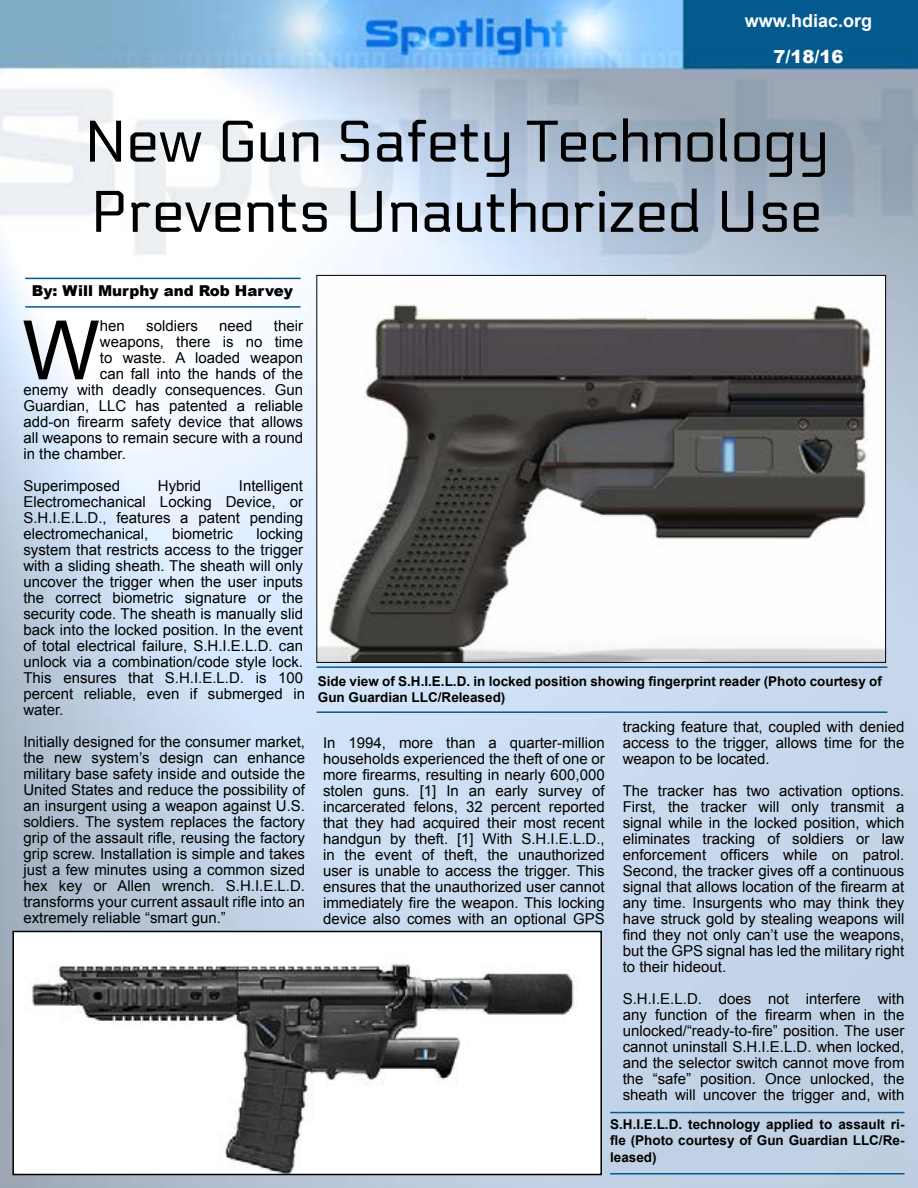
<style>
.page{position:relative;width:918px;height:1188px;background:#fff}
.page>*{position:absolute;margin:0;border:0;box-sizing:border-box;transform-origin:0 0}
.t1{font:82.05px "Arial";color:#000}
.t2{font:58.5px/70.2px "Electrolize";color:#000}
.t3{font:700 18px "Arial";color:#fff}
.t4{font:900 18px "Arial";color:#fff}
.t5{font:15px/16px "Arial";color:#000;text-align:justify}
.t6{font:900 15px "Arial";color:#000}
.t7{font:700 13.5px/16.2px "Arial";color:#000}
</style>
<div class="page">
<img style="left:0;top:0;width:918px;height:1188px">
<hr style="left:25px;top:278px;width:276px;height:1px;background:#045a8d">
<hr style="left:25px;top:306px;width:276px;height:2px;background:#045a8d">
<img style="left:319px;top:277px;width:565px;height:384px">
<hr style="left:317px;top:666px;width:570px;height:2px;background:#045a8d">
<hr style="left:317px;top:711px;width:570px;height:2px;background:#045a8d">
<hr style="left:610px;top:1173px;width:294px;height:1px;background:#045a8d">
<hr style="left:610px;top:1112px;width:294px;height:1px;background:#045a8d">
<img style="left:15px;top:934px;width:584px;height:238px">
<div style="left:12px;top:931px;width:590px;height:244px;border:2px solid #000"></div>
<p class="t3" style="left:745px;top:9px;width:129px">www.hdiac.org</p>
<p class="t4" style="left:773px;top:44px;width:72px">7/18/16</p>
<h2 class="t2" style="left:84px;top:108px;width:746px">New Gun Safety Technology<br>Prevents Unauthorized Use</h2>
<p class="t6" style="left:32px;top:280px;width:263px">By: Will Murphy and Rob Harvey</p>
<h1 class="t1" style="left:22px;top:297px;width:79px">W</h1>
<p class="t5" style="left:100px;top:318px;width:27px">hen</p>
<p class="t5" style="left:146px;top:318px;width:53px">soldiers</p>
<p class="t5" style="left:219px;top:318px;width:35px">need</p>
<p class="t5" style="left:274px;top:318px;width:31px">their</p>
<p class="t5" style="left:100px;top:334px;width:205px">weapons, there is no time</p>
<p class="t5" style="left:100px;top:350px;width:205px">to waste. A loaded weapon</p>
<p class="t5" style="left:100px;top:366px;width:205px">can fall into the hands of the</p>
<p class="t5" style="left:23px;top:382px;width:281px">enemy with deadly consequences. Gun</p>
<p class="t5" style="left:23px;top:398px;width:281px">Guardian, LLC has patented a reliable</p>
<p class="t5" style="left:23px;top:414px;width:281px">add-on firearm safety device that allows</p>
<p class="t5" style="left:23px;top:430px;width:281px">all weapons to remain secure with a round</p>
<p class="t5" style="left:23px;top:446px;width:104px">in the chamber.</p>
<p class="t5" style="left:23px;top:478px;width:98px">Superimposed</p>
<p class="t5" style="left:158px;top:478px;width:45px">Hybrid</p>
<p class="t5" style="left:23px;top:478px;width:281px;text-indent:216px">Intelligent Electromechanical Locking Device, or S.H.I.E.L.D., features a patent pending electromechanical,</p>
<p class="t5" style="left:23px;top:526px;width:283px;text-align:left;text-indent:233px">locking system that restricts access to the trigger with a sliding sheath. The sheath will only uncover the trigger when the user inputs the correct biometric signature or the security code. The sheath is manually slid back into the locked position. In the event of total electrical failure, S.H.I.E.L.D. can unlock via a combination/code style lock.<br>This ensures that S.H.I.E.L.D. is 100 percent reliable, even if submerged in water.</p>
<p class="t5" style="left:23px;top:734px;width:283px">Initially designed for the consumer market, the new system’s design can enhance military base safety inside and outside the United States and reduce the possibility of an insurgent using a weapon against U.S. soldiers. The system replaces the factory grip of the assault rifle, reusing the factory grip screw. Installation is simple and takes just a few minutes using a common sized hex key or Allen wrench. S.H.I.E.L.D. transforms your current assault rifle into an extremely reliable “smart gun.”</p>
<p class="t5" style="left:323px;top:734px;width:283px">In 1994, more than a quarter-million households experienced the theft of one or more firearms, resulting in nearly 600,000 stolen guns. [1] In an early survey of incarcerated felons, 32 percent reported that they had acquired their most recent handgun by theft. [1] With S.H.I.E.L.D., in the event of theft, the unauthorized user is unable to access the trigger. This ensures that the unauthorized user cannot immediately fire the weapon. This locking device also comes with an optional GPS</p>
<p class="t5" style="left:172px;top:526px;width:62px">biometric</p>
<p class="t7" style="left:318px;top:673px;width:566px">Side view of S.H.I.E.L.D. in locked position showing fingerprint reader (Photo courtesy of<br>Gun Guardian LLC/Released)</p>
<p class="t5" style="left:623px;top:719px;width:283px">tracking feature that, coupled with denied access to the trigger, allows time for the weapon to be located.</p>
<p class="t5" style="left:623px;top:783px;width:283px">The tracker has two activation options.<br>First, the tracker will only transmit a signal while in the locked position, which eliminates tracking of soldiers or law enforcement officers while on patrol.<br>Second, the tracker gives off a continuous signal that allows location of the firearm at any time. Insurgents who may think they have struck gold by stealing weapons will find they not only can’t use the weapons, but the GPS signal has led the military right to their hideout.</p>
<p class="t5" style="left:623px;top:991px;width:283px">S.H.I.E.L.D. does not interfere with any function of the firearm when in the unlocked/“ready-to-fire” position. The user cannot uninstall S.H.I.E.L.D. when locked, and the selector switch cannot move from the “safe” position. Once unlocked, the sheath will uncover the trigger and, with</p>
<p class="t7" style="left:610px;top:1117px;width:296px;text-align:justify">S.H.I.E.L.D. technology applied to assault ri&shy;fle (Photo courtesy of Gun Guardian LLC/Re&shy;leased)</p>
</div>
